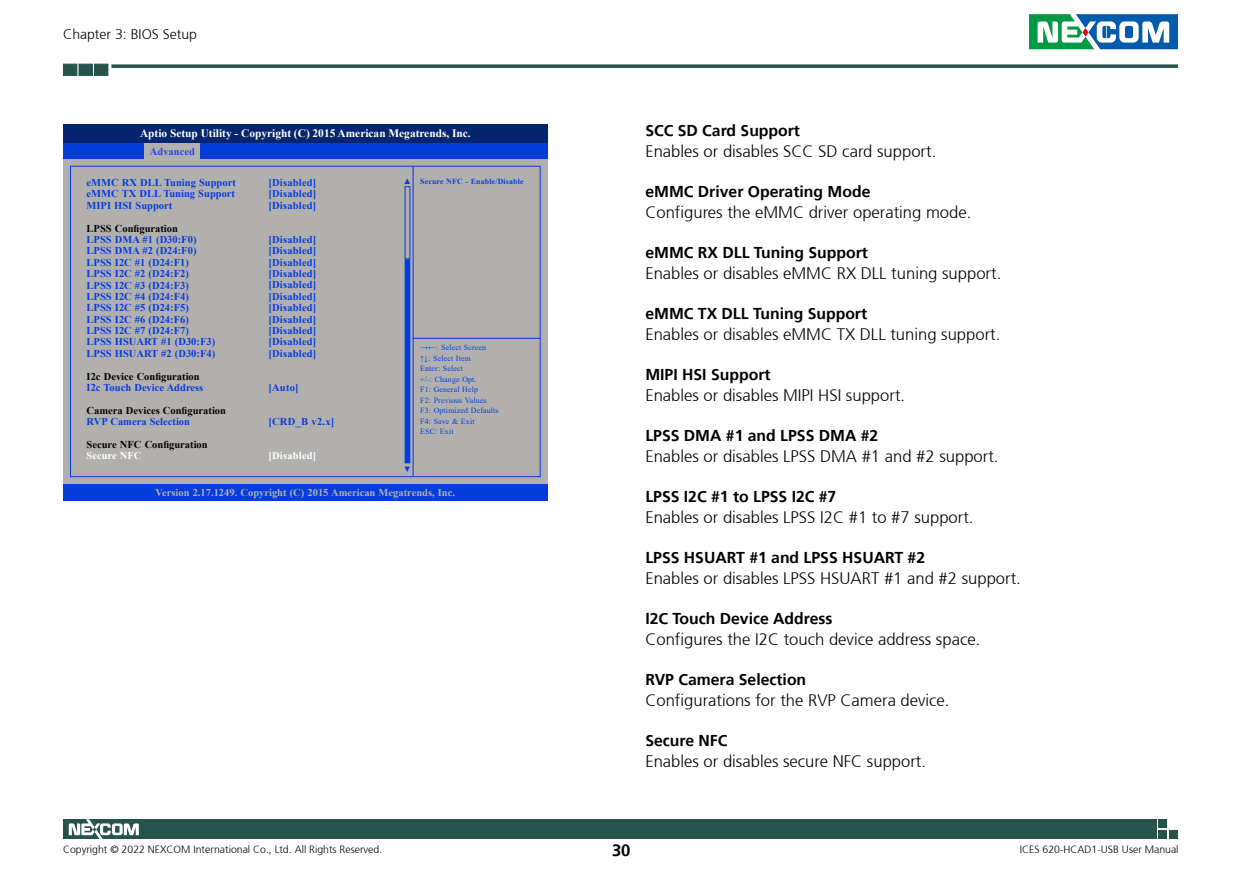
<style>
.page{position:relative;width:1241px;height:874px;background:#fff}
.page>*{position:absolute;margin:0;border:0;box-sizing:border-box;transform-origin:0 0}
.t1{font:300 16.62px "Frutiger 45";color:#000}
.t2{font:700 16.62px "Frutiger 65";color:#000}
.t3{font:700 15.75px "Frutiger 65";color:#000}
.t4{font:300 14px "Frutiger 45";color:#000}
.t5{font:700 11.38px "Times New Roman";color:#fff}
.t6{font:700 10.5px/11.4px "Times New Roman";color:#053ddd}
.t7{font:700 10.5px "Times New Roman";color:#000}
.t8{font:300 10.5px "Frutiger 45";color:#000}
.t9{font:700 10.5px "Times New Roman";color:#b2b0ae}
.t10{font:700 10.5px "Times New Roman";letter-spacing:.01em;color:#fff}
.t11{font:700 10.5px "Times New Roman";color:#2a3fff}
.t12{font:7.88px/10.5px "Times New Roman";letter-spacing:.02em;color:#053ddd}
.t13{font:700 7.88px "Times New Roman";letter-spacing:.02em;color:#053ddd}
</style>
<div class="page">
<svg style="left:111px;top:64px;width:1066px;height:4px;background:#40685f"></svg>
<div style="left:63px;top:64px;width:14px;height:12px;background:#26544a"></div>
<div style="left:79px;top:64px;width:14px;height:12px;background:#26544a"></div>
<div style="left:94px;top:64px;width:14px;height:12px;background:#26544a"></div>
<svg style="left:1029px;top:14px;width:148px;height:35px"></svg>
<div style="left:1157px;top:819px;width:9px;height:8px;background:#26544a"></div>
<div style="left:1157px;top:829px;width:9px;height:9px;background:#26544a"></div>
<div style="left:1168px;top:829px;width:9px;height:9px;background:#26544a"></div>
<div style="left:63px;top:819px;width:1093px;height:19px;background:#26544a"></div>
<svg style="left:69px;top:819px;width:70px;height:19px"></svg>
<div style="left:63px;top:159px;width:484px;height:325px;background:#b2b0ae"></div>
<div style="left:63px;top:141px;width:484px;height:18px;background:#053ddd"></div>
<hr style="left:412px;top:166px;width:1px;height:310px;background:#053ddd">
<div style="left:145px;top:142px;width:55px;height:18px;background:#b2b0ae"></div>
<div style="left:63px;top:484px;width:484px;height:16px;background:#053ddd"></div>
<div style="left:70px;top:166px;width:470px;height:311px;border:1px solid #053ddd"></div>
<div style="left:63px;top:124px;width:484px;height:18px;background:#062570"></div>
<hr style="left:412px;top:337px;width:128px;height:1px;background:#053ddd">
<svg style="left:404px;top:259px;width:6px;height:204px"></svg>
<h3 class="t4" style="left:63px;top:26px;width:135px">Chapter 3: BIOS Setup</h3>
<p class="t5" style="left:140px;top:125px;width:332px">Aptio Setup Utility - Copyright (C) 2015 American Megatrends, Inc.</p>
<p class="t11" style="left:150px;top:143px;width:46px">Advanced</p>
<p class="t12" style="left:403px;top:176px;width:9px">▲</p>
<p class="t6" style="left:87px;top:176px;width:151px">eMMC RX DLL Tuning Support</p>
<p class="t13" style="left:420px;top:176px;width:105px">Secure NFC - Enable/Disable</p>
<p class="t6" style="left:87px;top:188px;width:150px">eMMC TX DLL Tuning Support<br>MIPI HSI Support</p>
<p class="t7" style="left:87px;top:220px;width:93px">LPSS Configuration</p>
<p class="t6" style="left:87px;top:233px;width:130px">LPSS DMA #1 (D30:F0)<br>LPSS DMA #2 (D24:F0)<br>LPSS I2C #1 (D24:F1)<br>LPSS I2C #2 (D24:F2)<br>LPSS I2C #3 (D24:F3)<br>LPSS I2C #4 (D24:F4)<br>LPSS I2C #5 (D24:F5)<br>LPSS I2C #6 (D24:F6)<br>LPSS I2C #7 (D24:F7)<br>LPSS HSUART #1 (D30:F3)<br>LPSS HSUART #2 (D30:F4)</p>
<p class="t7" style="left:87px;top:368px;width:115px">I2c Device Configuration</p>
<p class="t6" style="left:87px;top:381px;width:118px">I2c Touch Device Address</p>
<p class="t7" style="left:87px;top:402px;width:141px">Camera Devices Configuration</p>
<p class="t6" style="left:87px;top:415px;width:105px">RVP Camera Selection</p>
<p class="t7" style="left:87px;top:436px;width:123px">Secure NFC Configuration</p>
<p class="t10" style="left:87px;top:448px;width:56px">Secure NFC</p>
<p class="t6" style="left:268px;top:176px;width:49px;text-align:justify">[Disabled] [Disabled] [Disabled]</p>
<p class="t6" style="left:268px;top:233px;width:49px;text-align:justify">[Disabled] [Disabled] [Disabled] [Disabled] [Disabled] [Disabled] [Disabled] [Disabled] [Disabled] [Disabled] [Disabled]</p>
<p class="t6" style="left:268px;top:381px;width:32px">[Auto]</p>
<p class="t6" style="left:268px;top:415px;width:67px">[CRD_B v2.x]</p>
<p class="t10" style="left:268px;top:448px;width:49px">[Disabled]</p>
<p class="t12" style="left:420px;top:342px;width:80px">→←: Select Screen<br>↑↓: Select Item<br>Enter: Select<br>+/-: Change Opt.<br>F1: General Help<br>F2: Previous Values<br>F3: Optimized Defaults<br>F4: Save &amp; Exit<br>ESC: Exit</p>
<p class="t12" style="left:403px;top:463px;width:9px">▼</p>
<p class="t9" style="left:155px;top:484px;width:301px">Version 2.17.1249. Copyright (C) 2015 American Megatrends, Inc.</p>
<h2 class="t3" style="left:645px;top:121px;width:156px">SCC SD Card Support</h2>
<h1 class="t1" style="left:645px;top:142px;width:292px">Enables or disables SCC SD card support.</h1>
<h2 class="t3" style="left:645px;top:182px;width:226px">eMMC Driver Operating Mode</h2>
<h1 class="t1" style="left:645px;top:203px;width:327px">Configures the eMMC driver operating mode.</h1>
<h2 class="t3" style="left:645px;top:243px;width:224px">eMMC RX DLL Tuning Support</h2>
<h1 class="t1" style="left:645px;top:263px;width:357px">Enables or disables eMMC RX DLL tuning support.</h1>
<h2 class="t3" style="left:645px;top:304px;width:223px">eMMC TX DLL Tuning Support</h2>
<h1 class="t1" style="left:645px;top:324px;width:356px">Enables or disables eMMC TX DLL tuning support.</h1>
<h2 class="t3" style="left:645px;top:365px;width:127px">MIPI HSI Support</h2>
<h1 class="t1" style="left:645px;top:385px;width:261px">Enables or disables MIPI HSI support.</h1>
<h2 class="t3" style="left:645px;top:426px;width:234px">LPSS DMA #1 and LPSS DMA #2</h2>
<h1 class="t1" style="left:645px;top:446px;width:354px">Enables or disables LPSS DMA #1 and #2 support.</h1>
<h2 class="t3" style="left:645px;top:487px;width:192px">LPSS I2C #1 to LPSS I2C #7</h2>
<h1 class="t1" style="left:645px;top:507px;width:329px">Enables or disables LPSS I2C #1 to #7 support.</h1>
<h2 class="t3" style="left:645px;top:547px;width:281px">LPSS HSUART #1 and LPSS HSUART #2</h2>
<h1 class="t1" style="left:645px;top:568px;width:377px">Enables or disables LPSS HSUART #1 and #2 support.</h1>
<h2 class="t3" style="left:645px;top:608px;width:188px">I2C Touch Device Address</h2>
<h1 class="t1" style="left:645px;top:629px;width:336px">Configures the I2C touch device address space.</h1>
<h2 class="t3" style="left:645px;top:669px;width:162px">RVP Camera Selection</h2>
<h1 class="t1" style="left:645px;top:690px;width:306px">Configurations for the RVP Camera device.</h1>
<h2 class="t3" style="left:645px;top:730px;width:83px">Secure NFC</h2>
<h1 class="t1" style="left:645px;top:751px;width:282px">Enables or disables secure NFC support.</h1>
<p class="t8" style="left:63px;top:842px;width:321px">Copyright © 2022 NEXCOM International Co., Ltd. All Rights Reserved.</p>
<h1 class="t2" style="left:612px;top:840px;width:20px">30</h1>
<p class="t8" style="left:1019px;top:842px;width:160px">ICES 620-HCAD1-USB User Manual</p>
</div>
